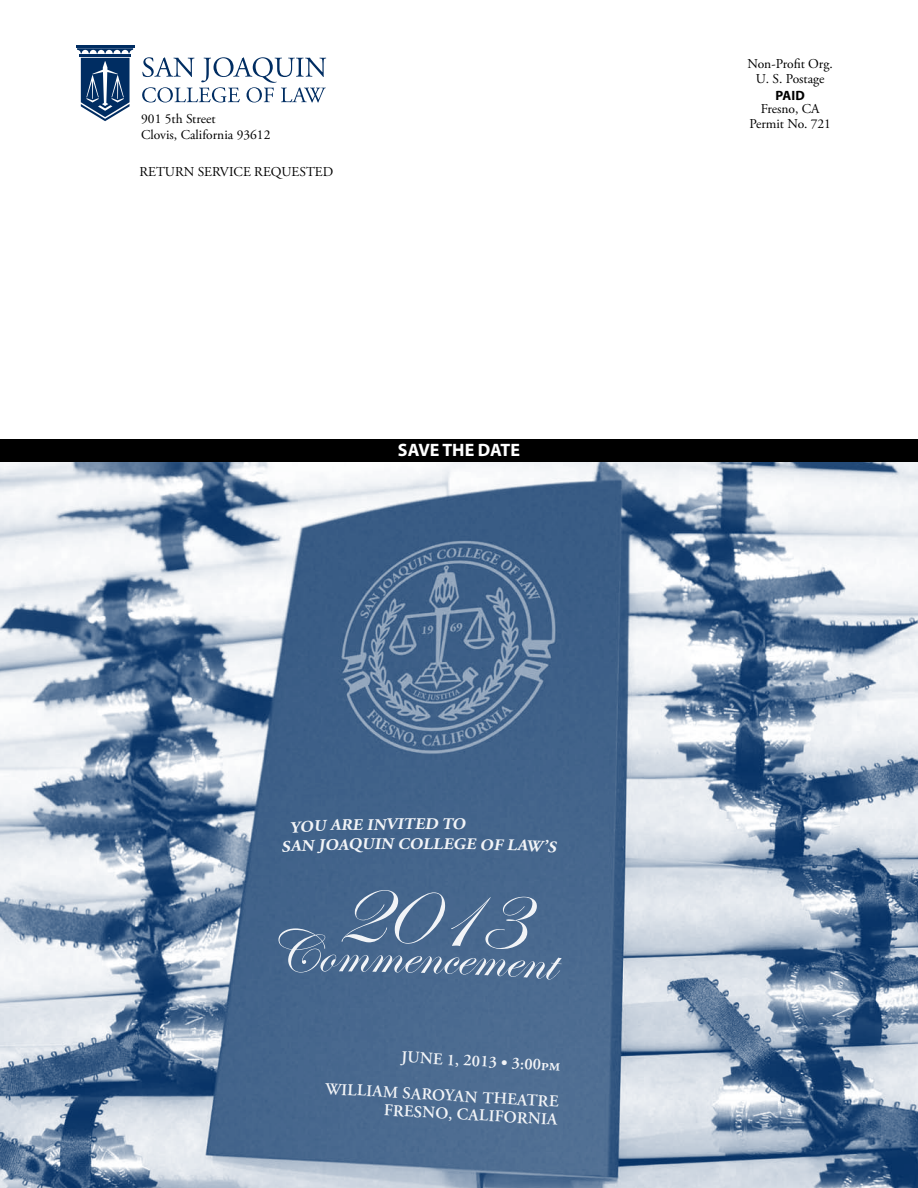
<style>
.page{position:relative;width:918px;height:1188px;background:#fff}
.page>*{position:absolute;margin:0;border:0;box-sizing:border-box;transform-origin:0 0}
.t1{font:98.7px "Edwardian Script ITC";color:#f2f4f7}
.t2{font:61.5px "Edwardian Script ITC";color:#f2f4f7}
.t3{font:700 18px "Myriad Pro";color:#fff}
.t4{font:600 16.5px/35.8px "Adobe Garamond Pro";color:#f2f4f7;text-align:right}
.t5{font:italic 700 16.2px "Adobe Garamond Pro";letter-spacing:.185em;color:#f2f4f7;scale:1.04 1}
.t6{font:italic 700 16.2px "Adobe Garamond Pro";letter-spacing:.185em;color:#f2f4f7;scale:1.05 1}
.t7{font:13.5px/15px "Adobe Garamond Pro";color:#000;text-align:center}
.t8{font:700 13.5px "Myriad Pro";color:#000}
.s1{font-size:16.05px}
</style>
<div class="page">
<img style="left:0;top:462px;width:918px;height:726px">
<svg style="left:142px;top:57px;width:184px;height:45px"></svg>
<hr style="left:76px;top:45px;width:58px;height:2px;background:#002d62">
<svg style="left:77px;top:48px;width:56px;height:73px"></svg>
<div style="left:0;top:439px;width:918px;height:23px;background:#000"></div>
<div style="left:278px;top:928px;width:48px;height:45px;background:#44658c"></div>
<div style="left:339px;top:955px;width:223px;height:26px;background:#49698f"></div>
<svg style="left:290px;top:819px;width:53px;height:14px"></svg>
<svg style="left:282px;top:839px;width:33px;height:13px"></svg>
<svg style="left:507px;top:839px;width:51px;height:13px"></svg>
<p class="t7" style="left:141px;top:111px;width:131px;line-height:16.5px;text-align:left">901 5th Street<br>Clovis, California 93612</p>
<p class="t7" style="left:139px;top:165px;width:195px">RETURN SERVICE REQUESTED</p>
<h3 class="t3" style="left:398px;top:438px;width:124px">SAVE THE DATE</h3>
<p class="t5" style="left:341px;top:816px;width:44px;rotate:-1deg">RE IN</p>
<p class="t5" style="left:386px;top:815px;width:73px">VITEDTO</p>
<p class="t6" style="left:318px;top:835px;width:55px;rotate:-1deg"><span class="s1">JO</span>AQU</p>
<p class="t5" style="left:374px;top:834px;width:80px">IN COLLE</p>
<p class="t5" style="left:453px;top:835px;width:49px;rotate:1deg">GE OF</p>
<h1 class="t1" style="left:338px;top:855px;width:190px;rotate:3deg">2013</h1>
<h2 class="t2" style="left:317px;top:919px;width:19px">o</h2>
<p class="t4" style="left:328px;top:1035px;width:235px;rotate:3deg">June 1, 2013 • 3:00pm<br>William Saroyan Theat re</p>
<p class="t4" style="left:385px;top:1092px;width:175px;rotate:3deg">Fresno, California</p>
<p class="t7" style="left:748px;top:57px;width:87px">Non-Profit Org.<br>U. S. Postage</p>
<p class="t8" style="left:776px;top:86px;width:31px">PAID</p>
<p class="t7" style="left:749px;top:102px;width:83px">Fresno, CA<br>Permit No. 721</p>
</div>
